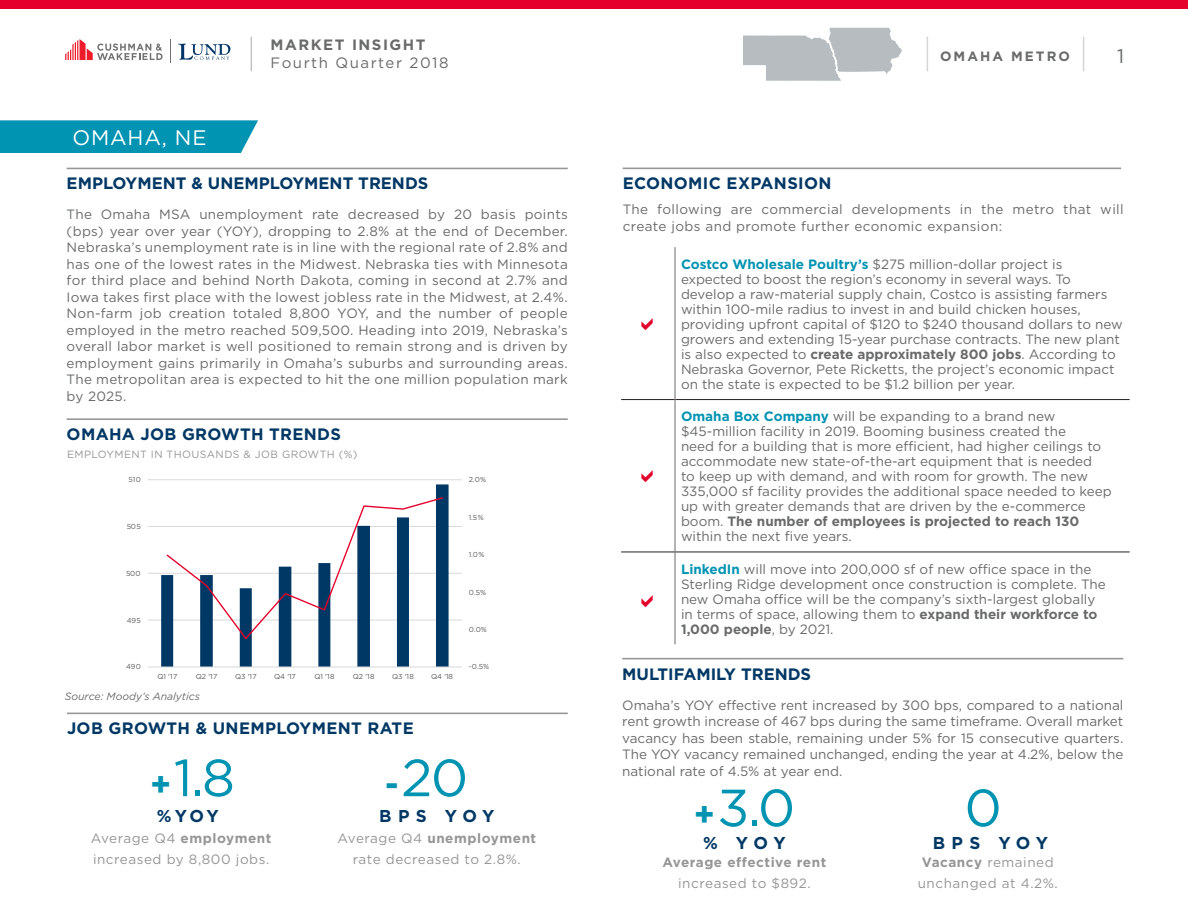
<style>
.page{position:relative;width:1188px;height:918px;background:#fff}
.page>*{position:absolute;margin:0;border:0;box-sizing:border-box;transform-origin:0 0}
.t1{font:52.2px "Gotham";color:#0093b2}
.t2{font:21px "Gotham";letter-spacing:.04em;color:#fff}
.t3{font:19.65px "Gotham";color:#696b6b}
.t4{font:700 17.25px "Gotham";letter-spacing:.31em;color:#003865}
.t5{font:700 16.5px "Gotham";letter-spacing:.02em;color:#003865}
.t6{font:700 16.5px "Gotham";color:#003865}
.t7{font:15px "Gotham";letter-spacing:.1em;color:#696b6b}
.t8{font:700 15px "Gotham";letter-spacing:.1em;color:#696b6b}
.t9{font:13.5px/15px "Gotham";color:#696b6b}
.t10{font:13.5px/16.5px "Gotham";letter-spacing:.03em;color:#696b6b}
.t11{font:13.5px/21px "Gotham";letter-spacing:.04em;color:#969696;text-align:center}
.t12{font:700 13.5px "Gotham";letter-spacing:.04em;color:#969696}
.t13{font:700 13.5px "Gotham";letter-spacing:.15em;color:#696b6b}
.t14{font:11.1px/13.6px "Gotham";letter-spacing:.015em;color:#003865}
.t15{font:10.5px "Gotham";letter-spacing:.04em;color:#969696}
.t16{font:italic 10.5px "Gotham";color:#696b6b}
.t17{font:7.2px "Gotham";letter-spacing:-.01em;color:#595959}
.s1{font-weight:700;font-size:33.15px}
.s2{font-weight:400}
.s3{font-weight:700;color:#0093b2}
.s4{font-weight:700}
</style>
<div class="page">
<hr style="left:1083px;top:37px;width:1px;height:34px;background:#d5d5d5">
<hr style="left:927px;top:37px;width:1px;height:34px;background:#d5d5d5">
<div style="left:0;top:0;width:1188px;height:8px;background:#e4002b"></div>
<hr style="left:251px;top:37px;width:1px;height:34px;background:#c3c4c4">
<svg style="left:178px;top:44px;width:52px;height:16px"></svg>
<svg style="left:170px;top:40px;width:1px;height:23px"></svg>
<svg style="left:65px;top:39px;width:98px;height:21px"></svg>
<svg style="left:743px;top:27px;width:159px;height:54px"></svg>
<div style="left:0;top:120px;width:258px;height:33px;background:#0093b2"></div>
<hr style="left:623px;top:168px;width:498px;height:1px;background:#969696">
<hr style="left:67px;top:713px;width:501px;height:1px;background:#969696">
<hr style="left:67px;top:168px;width:501px;height:1px;background:#969696">
<hr style="left:67px;top:418px;width:501px;height:2px;background:#969696">
<hr style="left:148px;top:620px;width:314px;height:1px;background:#d9d9d9">
<hr style="left:148px;top:573px;width:314px;height:1px;background:#d9d9d9">
<hr style="left:148px;top:526px;width:314px;height:1px;background:#d9d9d9">
<hr style="left:148px;top:480px;width:314px;height:1px;background:#d9d9d9">
<svg style="left:161px;top:484px;width:288px;height:183px"></svg>
<hr style="left:148px;top:667px;width:314px;height:1px;background:#d9d9d9">
<svg style="left:165px;top:496px;width:279px;height:145px"></svg>
<hr style="left:621px;top:399px;width:54px;height:1px;background:#231f20">
<hr style="left:675px;top:399px;width:455px;height:1px;background:#231f20">
<hr style="left:621px;top:552px;width:54px;height:1px;background:#231f20">
<hr style="left:675px;top:552px;width:455px;height:1px;background:#231f20">
<hr style="left:675px;top:247px;width:1px;height:153px;background:#696b6b">
<hr style="left:675px;top:400px;width:1px;height:152px;background:#696b6b">
<hr style="left:675px;top:552px;width:1px;height:92px;background:#696b6b">
<hr style="left:622px;top:658px;width:501px;height:1px;background:#969696">
<p class="t2" style="left:72px;top:124px;width:136px">OMAHA, NE</p>
<p class="t8" style="left:271px;top:35px;width:156px">MARKET INSIGHT</p>
<p class="t7" style="left:271px;top:53px;width:179px">Fourth Quarter 2018</p>
<p class="t6" style="left:67px;top:173px;width:363px">EMPLOYMENT &amp; UNEMPLOYMENT TRENDS</p>
<p class="t9" style="left:67px;top:206px;width:503px;line-height:16.5px;text-align:justify">The Omaha MSA unemployment rate decreased by 20 basis points (bps) year over year (YOY), dropping to 2.8% at the end of December.<br>Nebraska’s unemployment rate is in line with the regional rate of 2.8% and has one of the lowest rates in the Midwest. Nebraska ties with Minnesota for third place and behind North Dakota, coming in second at 2.7% and Iowa takes first place with the lowest jobless rate in the Midwest, at 2.4%.<br>Non-farm job creation totaled 8,800 YOY, and the number of people employed in the metro reached 509,500. Heading into 2019, Nebraska’s overall labor market is well positioned to remain strong and is driven by employment gains primarily in Omaha’s suburbs and surrounding areas.<br>The metropolitan area is expected to hit the one million population mark by 2025.</p>
<p class="t5" style="left:67px;top:423px;width:276px">OMAHA JOB GROWTH TRENDS</p>
<p class="t14" style="left:127px;top:435px;width:250px">OMAHA/COUNCIL BLUFFS JOB GROWTH<br>TRENDS</p>
<p class="t15" style="left:67px;top:448px;width:292px">EMPLOYMENT IN THOUSANDS &amp; JOB GROWTH (%)</p>
<p class="t17" style="left:129px;top:475px;width:14px">510</p>
<p class="t17" style="left:127px;top:522px;width:16px">505</p>
<p class="t17" style="left:126px;top:569px;width:16px">500</p>
<p class="t17" style="left:127px;top:616px;width:16px">495</p>
<p class="t17" style="left:126px;top:662px;width:16px">490</p>
<p class="t17" style="left:157px;top:672px;width:21px">Q1 '17</p>
<p class="t17" style="left:196px;top:672px;width:23px">Q2 '17</p>
<p class="t17" style="left:235px;top:672px;width:23px">Q3 '17</p>
<p class="t17" style="left:274px;top:672px;width:23px">Q4 '17</p>
<p class="t17" style="left:314px;top:672px;width:22px">Q1 '18</p>
<p class="t17" style="left:353px;top:672px;width:23px">Q2 '18</p>
<p class="t17" style="left:392px;top:672px;width:23px">Q3 '18</p>
<p class="t17" style="left:431px;top:672px;width:23px">Q4 '18</p>
<p class="t16" style="left:65px;top:689px;width:137px">Source: Moody’s Analytics</p>
<p class="t5" style="left:67px;top:718px;width:348px">JOB GROWTH &amp; UNEMPLOYMENT RATE</p>
<p class="t17" style="left:469px;top:475px;width:19px">2.0%</p>
<p class="t17" style="left:469px;top:513px;width:17px">1.5%</p>
<p class="t17" style="left:469px;top:550px;width:17px">1.0%</p>
<p class="t17" style="left:469px;top:587px;width:19px">0.5%</p>
<p class="t17" style="left:469px;top:625px;width:20px">0.0%</p>
<p class="t17" style="left:469px;top:662px;width:22px">-0.5%</p>
<p class="t1" style="left:150px;top:744px;width:86px"><span class="s1">+</span>1.8</p>
<p class="t1" style="left:385px;top:744px;width:84px"><span class="s1">-</span>20</p>
<p class="t4" style="left:157px;top:804px;width:64px">%YOY</p>
<p class="t4" style="left:379px;top:804px;width:117px">BPS YOY</p>
<p class="t12" style="left:91px;top:830px;width:182px"><span class="s2">Average Q4</span> employment</p>
<p class="t11" style="left:93px;top:849px;width:178px">increased by 8,800 jobs.</p>
<p class="t12" style="left:338px;top:830px;width:200px"><span class="s2">Average Q4</span> unemployment</p>
<p class="t11" style="left:353px;top:849px;width:169px">rate decreased to 2.8%.</p>
<p class="t5" style="left:623px;top:173px;width:210px">ECONOMIC EXPANSION</p>
<p class="t13" style="left:940px;top:47px;width:131px">OMAHA METRO</p>
<h3 class="t3" style="left:1117px;top:43px;width:9px">1</h3>
<p class="t10" style="left:623px;top:201px;width:503px">The following are commercial developments in the metro that will create jobs and promote further economic expansion:</p>
<p class="t9" style="left:681px;top:256px;width:443px"><span class="s3">Costco Wholesale Poultry’s</span> $275 million-dollar project is expected to boost the region’s economy in several ways. To develop a raw-material supply chain, Costco is assisting farmers within 100-mile radius to invest in and build chicken houses, providing upfront capital of $120 to $240 thousand dollars to new growers and extending 15-year purchase contracts. The new plant is also expected to <span class="s4">create approximately 800 jobs</span>. According to Nebraska Governor, Pete Ricketts, the project’s economic impact on the state is expected to be $1.2 billion per year.</p>
<p class="t9" style="left:681px;top:409px;width:432px"><span class="s3">Omaha Box Company</span> will be expanding to a brand new $45-million facility in 2019. Booming business created the<br>need for a building that is more efficient, had higher ceilings to accommodate new state-of-the-art equipment that is needed<br>to keep up with demand, and with room for growth. The new 335,000 sf facility provides the additional space needed to keep up with greater demands that are driven by the e-commerce boom. <span class="s4">The number of employees is projected to reach 130 </span>within the next five years.</p>
<p class="t9" style="left:681px;top:561px;width:426px"><span class="s3">LinkedIn</span> will move into 200,000 sf of new office space in the Sterling Ridge development once construction is complete. The new Omaha office will be the company’s sixth-largest globally in terms of space, allowing them to <span class="s4">expand their workforce to 1,000 people</span>, by 2021.</p>
<p class="t6" style="left:622px;top:663px;width:190px">MULTIFAMILY TRENDS</p>
<p class="t9" style="left:622px;top:696px;width:503px;line-height:16.5px;text-align:justify">Omaha’s YOY effective rent increased by 300 bps, compared to a national rent growth increase of 467 bps during the same timeframe. Overall market vacancy has been stable, remaining under 5% for 15 consecutive quarters.<br>The YOY vacancy remained unchanged, ending the year at 4.2%, below the national rate of 4.5% at year end.</p>
<p class="t1" style="left:694px;top:774px;width:103px"><span class="s1">+</span>3.0</p>
<p class="t1" style="left:964px;top:774px;width:39px">0</p>
<p class="t4" style="left:703px;top:831px;width:84px">% YOY</p>
<p class="t4" style="left:933px;top:831px;width:117px">BPS YOY</p>
<p class="t12" style="left:663px;top:854px;width:165px">Average effective rent</p>
<p class="t11" style="left:678px;top:873px;width:134px">increased to $892.</p>
<p class="t11" style="left:918px;top:852px;width:142px"><span class="s4">Vacancy</span> remained unchanged at 4.2%.</p>
</div>
